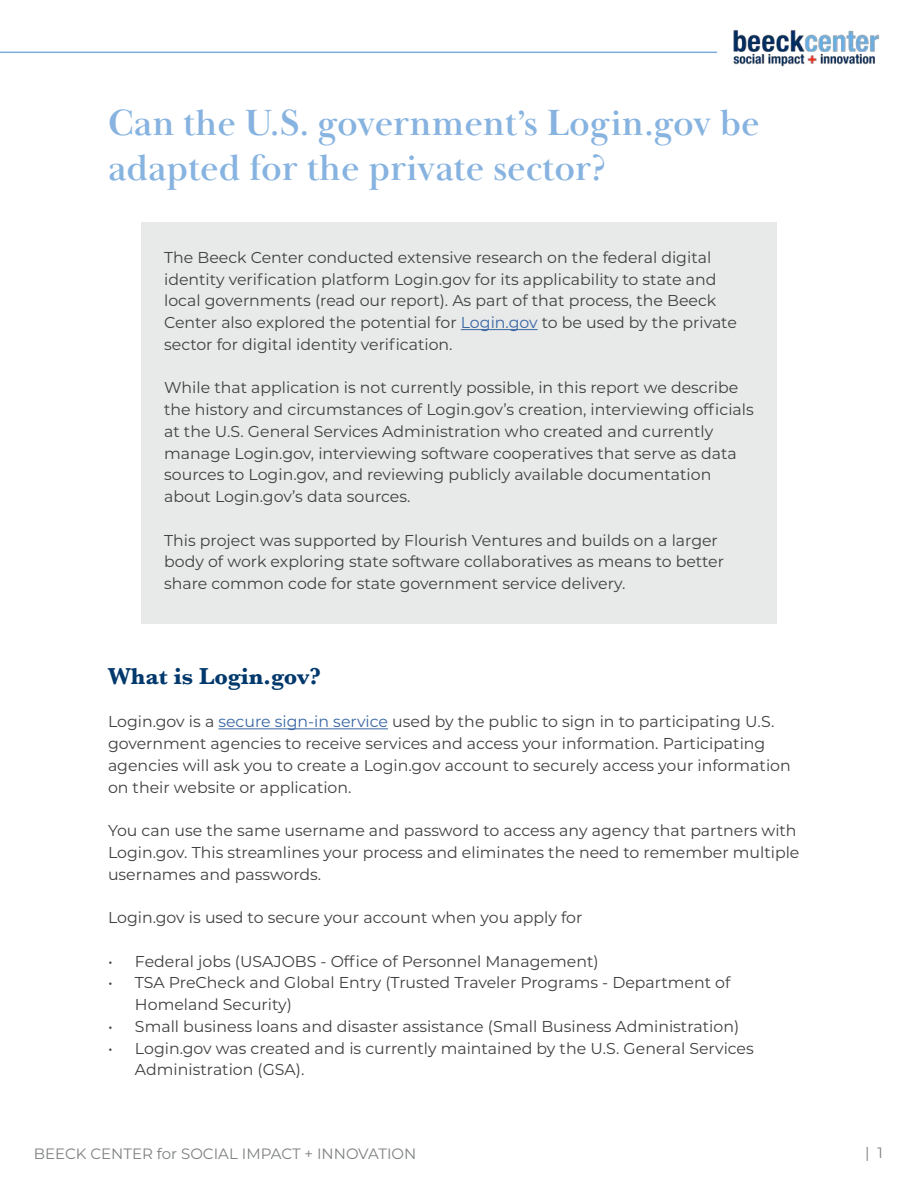
<style>
.page{position:relative;width:918px;height:1188px;background:#fff}
.page>*{position:absolute;margin:0;border:0;box-sizing:border-box;transform-origin:0 0}
.t1{font:700 37.5px/45px "Baskerville Display PT";color:#87b3e0}
.t2{font:700 24px "Baskerville";color:#02396d}
.t3{font:15.75px/21.8px "Montserrat";color:#404042}
.t4{font:15px "Montserrat";color:#7e8082}
.s1{color:#3a67a4}
</style>
<div class="page">
<div style="left:141px;top:222px;width:636px;height:402px;background:#e8e9e9"></div>
<hr style="left:0;top:52px;width:717px;height:1px;background:#7baddd">
<img style="left:686px;top:30px;width:194px;height:37px">
<hr style="left:218px;top:728px;width:170px;height:1px;background:#3a67a4">
<hr style="left:461px;top:329px;width:77px;height:1px;background:#3a67a4">
<h1 class="t1" style="left:108px;top:105px;width:653px">Can the U.S. government’s Login.gov be adapted for the private sector?</h1>
<p class="t3" style="left:164px;top:248px;width:574px">The Beeck Center conducted extensive research on the federal digital identity verification platform Login.gov for its applicability to state and local governments (read our report). As part of that process, the Beeck Center also explored the potential for <span class="s1">Login.gov</span> to be used by the private sector for digital identity verification.</p>
<p class="t3" style="left:164px;top:378px;width:591px">While that application is not currently possible, in this report we describe the history and circumstances of Login.gov’s creation, interviewing officials at the U.S. General Services Administration who created and currently manage Login.gov, interviewing software cooperatives that serve as data sources to Login.gov, and reviewing publicly available documentation about Login.gov’s data sources.</p>
<p class="t3" style="left:164px;top:530px;width:561px">This project was supported by Flourish Ventures and builds on a larger body of work exploring state software collaboratives as means to better share common code for state government service delivery.</p>
<h2 class="t2" style="left:108px;top:668px;width:214px">What is Login.gov?</h2>
<p class="t3" style="left:108px;top:712px;width:684px">Login.gov is a <span class="s1">secure sign-in service</span> used by the public to sign in to participating U.S. government agencies to receive services and access your information. Participating agencies will ask you to create a Login.gov account to securely access your information on their website or application.</p>
<p class="t3" style="left:108px;top:821px;width:693px">You can use the same username and password to access any agency that partners with<br>Login.gov. This streamlines your process and eliminates the need to remember multiple usernames and passwords.</p>
<p class="t3" style="left:108px;top:908px;width:476px">Login.gov is used to secure your account when you apply for</p>
<p class="t3" style="left:108px;top:951px;width:492px">• Federal jobs (USAJOBS - Office of Personnel Management)</p>
<p class="t3" style="left:135px;top:973px;width:597px;text-indent:-27px">• TSA PreCheck and Global Entry (Trusted Traveler Programs - Department of<br>Homeland Security)</p>
<p class="t3" style="left:108px;top:1017px;width:633px">• Small business loans and disaster assistance (Small Business Administration)</p>
<p class="t3" style="left:135px;top:1038px;width:620px;text-indent:-27px">• Login.gov was created and is currently maintained by the U.S. General Services<br>Administration (GSA).</p>
<p class="t4" style="left:34px;top:1145px;width:384px">BEECK CENTER for SOCIAL IMPACT + INNOVATION</p>
<p class="t4" style="left:865px;top:1146px;width:19px">| 1</p>
</div>
